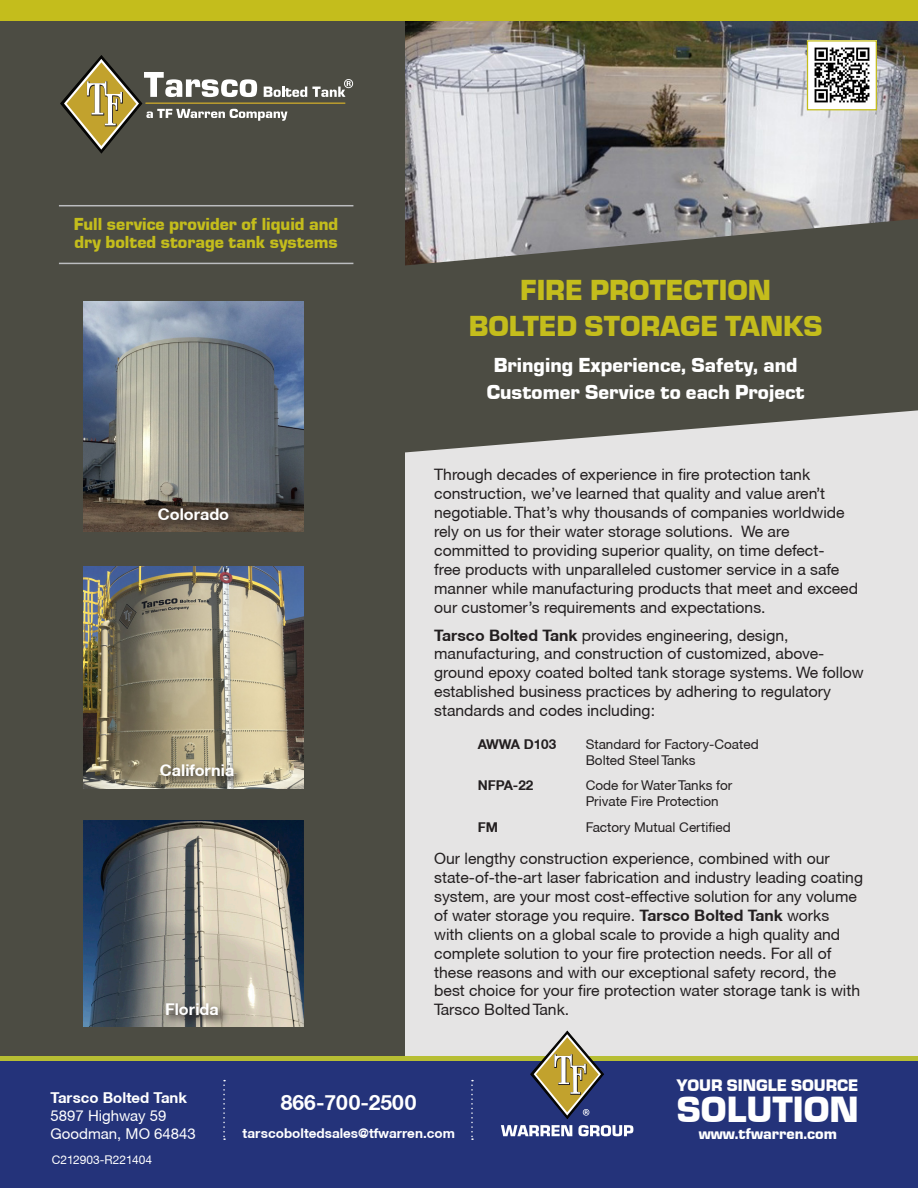
<style>
.page{position:relative;width:918px;height:1188px;background:#fff}
.page>*{position:absolute;margin:0;border:0;box-sizing:border-box;transform-origin:0 0}
.t1{font:900 37.8px "Eurostile Becker";color:#fff}
.t2{font:900 30px/36px "Eurostile Becker";color:#c4bd1c;text-align:center}
.t3{font:900 30px "Eurostile Becker";color:#fff}
.t4{font:900 21px/27px "Eurostile Becker";color:#fff;text-align:center}
.t5{font:700 21px "Helvetica Neue CE";color:#fff}
.t6{font:900 18px/18px "Eurostile Becker";color:#c4bd1c}
.t7{font:900 17.25px "Eurostile Becker";color:#fff}
.t8{font:700 16.5px/19.8px "Helvetica Neue CE";color:#fff}
.t9{font:700 16.2px "Helvetica Neue CE";color:#fff}
.t10{font:900 16.2px "Eurostile Becker";color:#fff}
.t11{font:15.75px/18.9px "Helvetica Neue CE";color:#231f20}
.t12{font:15px/18px "Helvetica Neue CE";color:#fff}
.t13{font:700 15px "Helvetica Neue CE";color:#fff}
.t14{font:900 13.65px "Eurostile Becker";color:#fff}
.t15{font:13.5px/16.2px "Helvetica Neue CE";color:#231f20}
.t16{font:700 13.5px "Helvetica Neue CE";color:#fff}
.t17{font:700 13.5px "Helvetica Neue CE";color:#231f20}
.t18{font:900 12.9px "Eurostile Becker";color:#fff}
.t19{font:12px/15px "Helvetica Neue CE";color:#fff}
.s1{font-weight:700}
</style>
<div class="page">
<img style="left:405px;top:21px;width:513px;height:198px">
<div style="left:0;top:14px;width:405px;height:1076px;background:#4c4c43"></div>
<div style="left:0;top:0;width:918px;height:21px;background:#c4bd1c"></div>
<svg style="left:61px;top:56px;width:292px;height:97px"></svg>
<div style="left:0;top:1056px;width:918px;height:7px;background:#24337a"></div>
<div style="left:405px;top:324px;width:513px;height:765px;background:#e5e4e4"></div>
<hr style="left:59px;top:263px;width:294px;height:1px;background:#bcbdc0">
<hr style="left:59px;top:205px;width:294px;height:1px;background:#bcbdc0">
<div style="left:0;top:1062px;width:918px;height:126px;background:#24337a"></div>
<div style="left:0;top:1056px;width:918px;height:5px;background:#b7be33"></div>
<svg style="left:501px;top:1031px;width:159px;height:105px"></svg>
<svg style="left:471px;top:1080px;width:2px;height:60px"></svg>
<svg style="left:223px;top:1080px;width:2px;height:60px"></svg>
<img style="left:84px;top:302px;width:219px;height:230px">
<svg style="left:155px;top:506px;width:85px;height:26px"></svg>
<img style="left:84px;top:567px;width:219px;height:221px">
<svg style="left:158px;top:761px;width:87px;height:27px;background:#999077"></svg>
<img style="left:84px;top:820px;width:219px;height:206px">
<svg style="left:163px;top:1000px;width:67px;height:26px;background:#8f8b81"></svg>
<svg style="left:405px;top:219px;width:513px;height:234px;background:#63625b"></svg>
<img style="left:809px;top:42px;width:66px;height:66px">
<div style="left:807px;top:40px;width:70px;height:70px;border:1px solid #c4bd1c"></div>
<p class="t6" style="left:74px;top:216px;width:266px">Full service provider of liquid and dry bolted storage tank systems</p>
<p class="t9" style="left:158px;top:504px;width:73px">Colorado</p>
<p class="t9" style="left:160px;top:760px;width:76px">California</p>
<p class="t9" style="left:165px;top:999px;width:55px">Florida</p>
<p class="t2" style="left:469px;top:272px;width:355px">FIRE PROTECTION<br>BOLTED STORAGE TANKS</p>
<p class="t4" style="left:487px;top:352px;width:319px">Bringing Experience, Safety, and<br>Customer Service to each Project</p>
<p class="t11" style="left:434px;top:465px;width:425px">Through decades of experience in fire protection tank construction, we’ve learned that quality and value aren’t negotiable. That’s why thousands of companies worldwide rely on us for their water storage solutions. We are committed to providing superior quality, on time defect-<br>free products with unparalleled customer service in a safe manner while manufacturing products that meet and exceed our customer’s requirements and expectations.</p>
<p class="t11" style="left:434px;top:626px;width:431px"><span class="s1">Tarsco Bolted Tank</span> provides engineering, design, manufacturing, and construction of customized, above&shy;ground epoxy coated bolted tank storage systems. We follow established business practices by adhering to regulatory standards and codes including:</p>
<p class="t17" style="left:478px;top:736px;width:80px">AWWA D103</p>
<p class="t15" style="left:586px;top:736px;width:175px">Standard for Factory-Coated</p>
<p class="t15" style="left:586px;top:752px;width:112px">Bolted Steel Tanks</p>
<p class="t17" style="left:478px;top:777px;width:57px">NFPA-22</p>
<p class="t15" style="left:586px;top:778px;width:148px">Code for Water Tanks for<br>Private Fire Protection</p>
<p class="t17" style="left:478px;top:819px;width:22px">FM</p>
<p class="t15" style="left:586px;top:819px;width:147px">Factory Mutual Certified</p>
<p class="t11" style="left:434px;top:849px;width:430px">Our lengthy construction experience, combined with our state-of-the-art laser fabrication and industry leading coating system, are your most cost-effective solution for any volume of water storage you require. <span class="s1">Tarsco Bolted Tank</span> works<br>with clients on a global scale to provide a high quality and complete solution to your fire protection needs. For all of these reasons and with our exceptional safety record, the best choice for your fire protection water storage tank is with Tarsco Bolted Tank.</p>
<p class="t13" style="left:51px;top:1089px;width:138px">Tarsco Bolted Tank</p>
<p class="t12" style="left:51px;top:1107px;width:147px">5897 Highway 59<br>Goodman, MO 64843</p>
<p class="t19" style="left:55px;top:1093px;width:118px">Tarsco Bolted Tank<br>5897 Highway 59<br>Goodman, MO 64843</p>
<p class="t19" style="left:52px;top:1152px;width:102px">C212903-R221404</p>
<h3 class="t5" style="left:281px;top:1090px;width:137px">866-700-2500</h3>
<p class="t16" style="left:242px;top:1125px;width:214px">tarscoboltedsales@tfwarren.com</p>
<p class="t8" style="left:259px;top:1101px;width:245px">Toll free:<br>International: 1-417-845-5588</p>
<p class="t14" style="left:699px;top:1075px;width:145px">YOUR SINGLE SOURCE</p>
<h2 class="t3" style="left:699px;top:1090px;width:145px">SOLUTION</h2>
<p class="t18" style="left:716px;top:1122px;width:111px">www.tfwarren.com</p>
<p class="t7" style="left:677px;top:1076px;width:183px">YOUR SINGLE SOURCE</p>
<h1 class="t1" style="left:677px;top:1089px;width:183px">SOLUTION</h1>
<p class="t10" style="left:699px;top:1125px;width:140px">www.tfwarren.com</p>
</div>
